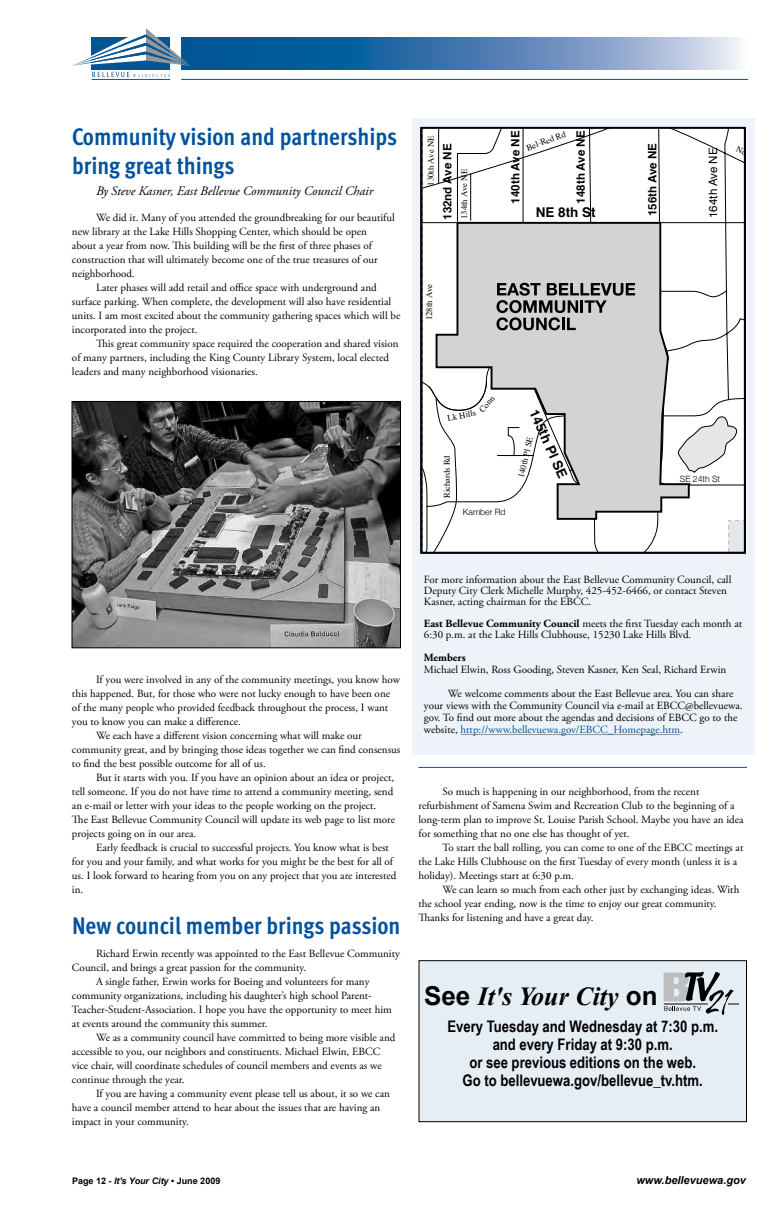
<style>
.page{position:relative;width:783px;height:1206px;background:#fff}
.page>*{position:absolute;margin:0;border:0;box-sizing:border-box;transform-origin:0 0}
.t1{font:italic 700 26px "Times New Roman";color:#000}
.t2{font:700 24px/28.8px "Meta Cond";color:#00539f}
.t3{font:700 16px/18px "Arial Narrow";color:#000;text-align:center}
.t4{font:700 13.5px "Helvetica";color:#000}
.t5{font:italic 13px "Adobe Garamond Pro";color:#000}
.t6{font:700 11.6px "Helvetica";color:#000}
.t7{font:11.6px "Helvetica";color:#000}
.t8{font:11px/14px "Adobe Garamond Pro";color:#000}
.t9{font:italic 700 11px "Arial";color:#000}
.t10{font:700 11px "Adobe Garamond Pro";color:#000}
.t11{font:700 9px "Arial";color:#000}
.t12{font:8.7px "Times";color:#000}
.t13{font:300 8.7px "Helvetica Neue";color:#000}
.s1{font-weight:700}
.s2{color:#00539f}
.s3{font-family:"Arial";font-style:normal}
.s4{font-style:italic}
</style>
<div class="page">
<svg style="left:181px;top:37px;width:558px;height:32px"></svg>
<div style="left:92px;top:37px;width:78px;height:32px;background:#005596"></div>
<svg style="left:71px;top:28px;width:120px;height:38px"></svg>
<svg style="left:92px;top:72px;width:78px;height:5px"></svg>
<hr style="left:92px;top:79px;width:78px;height:1px;background:#005596">
<hr style="left:181px;top:79px;width:567px;height:1px;background:#005596">
<div style="left:418px;top:960px;width:329px;height:162px;background:#e6eef5;border:1px solid #000"></div>
<svg style="left:664px;top:972px;width:75px;height:43px"></svg>
<div style="left:412px;top:118px;width:342px;height:637px;background:#edf3f8"></div>
<hr style="left:461px;top:734px;width:219px;height:1px;background:#939598">
<hr style="left:418px;top:767px;width:329px;height:1px;background:#00539f">
<img style="left:74px;top:403px;width:325px;height:243px">
<div style="left:72px;top:401px;width:329px;height:247px;border:1px solid #000"></div>
<svg style="left:422px;top:128px;width:324px;height:425px"></svg>
<h2 class="t2" style="left:72px;top:122px;width:327px">Community vision and partnerships bring great things</h2>
<p class="t5" style="left:96px;top:183px;width:279px">By Steve Kasner, East Bellevue Community Council Chair</p>
<p class="t8" style="left:96px;top:211px;width:300px">We did it. Many of you attended the groundbreaking for our beautiful</p>
<p class="t8" style="left:72px;top:225px;width:296px">new library at the Lake Hills Shopping Center, which should be open</p>
<p class="t8" style="left:72px;top:239px;width:301px">about a year from now. This building will be the first of three phases of</p>
<p class="t8" style="left:72px;top:253px;width:307px">construction that will ultimately become one of the true treasures of our</p>
<p class="t8" style="left:72px;top:267px;width:64px">neighborhood.</p>
<p class="t8" style="left:96px;top:281px;width:282px">Later phases will add retail and office space with underground and</p>
<p class="t8" style="left:72px;top:295px;width:321px">surface parking. When complete, the development will also have residential</p>
<p class="t8" style="left:72px;top:309px;width:330px">units. I am most excited about the community gathering spaces which will be</p>
<p class="t8" style="left:72px;top:323px;width:127px">incorporated into the project.</p>
<p class="t8" style="left:96px;top:337px;width:304px">This great community space required the cooperation and shared vision</p>
<p class="t8" style="left:72px;top:351px;width:319px">of many partners, including the King County Library System, local elected</p>
<p class="t8" style="left:72px;top:365px;width:187px">leaders and many neighborhood visionaries.</p>
<p class="t12" style="left:426px;top:186px;width:51px;rotate:-90deg">130th Ave NE</p>
<p class="t6" style="left:440px;top:220px;width:78px;rotate:-90deg">132nd Ave NE</p>
<p class="t12" style="left:459px;top:219px;width:51px;rotate:-90deg">134th Ave NE</p>
<p class="t12" style="left:424px;top:320px;width:38px;rotate:-90deg">128th Ave</p>
<p class="t12" style="left:525px;top:143px;width:43px;rotate:-20deg">Bel-Red Rd</p>
<p class="t6" style="left:507px;top:204px;width:74px;rotate:-90deg">140th Ave NE</p>
<p class="t6" style="left:573px;top:204px;width:74px;rotate:-90deg">148th Ave NE</p>
<p class="t4" style="left:536px;top:203px;width:61px">NE 8th St</p>
<p class="t12" style="left:477px;top:408px;width:20px;rotate:-50deg">Conn</p>
<p class="t12" style="left:447px;top:413px;width:30px;rotate:-11deg">Lk Hills</p>
<p class="t12" style="left:441px;top:498px;width:44px;rotate:-90deg">Richards Rd</p>
<p class="t13" style="left:463px;top:506px;width:44px">Kamber Rd</p>
<p class="t4" style="left:542px;top:406px;width:75px;rotate:66deg">145th Pl SE</p>
<p class="t12" style="left:516px;top:476px;width:43px;rotate:-77deg">140th Pl SE</p>
<p class="t6" style="left:645px;top:216px;width:74px;rotate:-90deg">156th Ave NE</p>
<p class="t7" style="left:705px;top:218px;width:72px;rotate:-90deg">164th Ave NE</p>
<p class="t13" style="left:680px;top:474px;width:42px">SE 24th St</p>
<p class="t8" style="left:96px;top:673px;width:306px">If you were involved in any of the community meetings, you know how</p>
<p class="t8" style="left:72px;top:687px;width:320px">this happened. But, for those who were not lucky enough to have been one</p>
<p class="t8" style="left:72px;top:701px;width:318px">of the many people who provided feedback throughout the process, I want</p>
<p class="t8" style="left:72px;top:715px;width:170px">you to know you can make a difference.</p>
<p class="t8" style="left:96px;top:729px;width:267px">We each have a different vision concerning what will make our</p>
<p class="t8" style="left:72px;top:743px;width:330px">community great, and by bringing those ideas together we can find consensus</p>
<p class="t8" style="left:72px;top:757px;width:195px">to find the best possible outcome for all of us.</p>
<p class="t8" style="left:96px;top:771px;width:300px">But it starts with you. If you have an opinion about an idea or project,</p>
<p class="t8" style="left:72px;top:785px;width:323px">tell someone. If you do not have time to attend a community meeting, send</p>
<p class="t8" style="left:72px;top:799px;width:306px">an e-mail or letter with your ideas to the people working on the project.</p>
<p class="t8" style="left:72px;top:813px;width:325px">The East Bellevue Community Council will update its web page to list more</p>
<p class="t8" style="left:72px;top:827px;width:126px">projects going on in our area.</p>
<p class="t8" style="left:96px;top:841px;width:294px">Early feedback is crucial to successful projects. You know what is best</p>
<p class="t8" style="left:72px;top:855px;width:323px">for you and your family, and what works for you might be the best for all of</p>
<p class="t8" style="left:72px;top:869px;width:326px">us. I look forward to hearing from you on any project that you are interested</p>
<p class="t8" style="left:72px;top:883px;width:13px">in.</p>
<h2 class="t2" style="left:72px;top:911px;width:330px">New council member brings passion</h2>
<p class="t8" style="left:96px;top:947px;width:305px">Richard Erwin recently was appointed to the East Bellevue Community</p>
<p class="t8" style="left:72px;top:961px;width:236px">Council, and brings a great passion for the community.</p>
<p class="t8" style="left:96px;top:975px;width:275px">A single father, Erwin works for Boeing and volunteers for many</p>
<p class="t8" style="left:72px;top:989px;width:301px">community organizations, including his daughter’s high school Parent-</p>
<p class="t8" style="left:72px;top:1003px;width:321px">Teacher-Student-Association. I hope you have the opportunity to meet him</p>
<p class="t8" style="left:72px;top:1017px;width:197px">at events around the community this summer.</p>
<p class="t8" style="left:96px;top:1031px;width:301px">We as a community council have committed to being more visible and</p>
<p class="t8" style="left:72px;top:1045px;width:310px">accessible to you, our neighbors and constituents. Michael Elwin, EBCC</p>
<p class="t8" style="left:72px;top:1059px;width:311px">vice chair, will coordinate schedules of council members and events as we</p>
<p class="t8" style="left:72px;top:1073px;width:114px">continue through the year.</p>
<p class="t8" style="left:96px;top:1087px;width:295px">If you are having a community event please tell us about, it so we can</p>
<p class="t8" style="left:72px;top:1101px;width:310px">have a council member attend to hear about the issues that are having an</p>
<p class="t8" style="left:72px;top:1115px;width:118px">impact in your community.</p>
<p class="t8" style="left:424px;top:574px;width:309px;line-height:11px">For more information about the East Bellevue Community Council, call<br>Deputy City Clerk Michelle Murphy, 425-452-6466, or contact Steven<br>Kasner, acting chairman for the EBCC.</p>
<p class="t8" style="left:424px;top:618px;width:320px;line-height:11px"><span class="s1">East Bellevue Community Council</span> meets the first Tuesday each month at<br>6:30 p.m. at the Lake Hills Clubhouse, 15230 Lake Hills Blvd.</p>
<p class="t10" style="left:424px;top:651px;width:43px">Members</p>
<p class="t8" style="left:448px;top:657px;width:287px;line-height:24px;text-indent:-24px">Michael Elwin, Ross Gooding, Steven Kasner, Ken Seal, Richard Erwin<br>We welcome comments about the East Bellevue area. You can share</p>
<p class="t8" style="left:424px;top:699px;width:320px;line-height:12px">your views with the Community Council via e-mail at EBCC@bellevuewa. gov. To find out more about the agendas and decisions of EBCC go to the website, <span class="s2">http://www.bellevuewa.gov/EBCC_Homepage.htm</span>.</p>
<p class="t8" style="left:418px;top:785px;width:327px;text-indent:24px">So much is happening in our neighborhood, from the recent refurbishment of Samena Swim and Recreation Club to the beginning of a long-term plan to improve St. Louise Parish School. Maybe you have an idea for something that no one else has thought of yet.</p>
<p class="t8" style="left:418px;top:841px;width:326px;text-indent:24px">To start the ball rolling, you can come to one of the EBCC meetings at the Lake Hills Clubhouse on the first Tuesday of every month (unless it is a holiday). Meetings start at 6:30 p.m.</p>
<p class="t8" style="left:418px;top:883px;width:322px;text-indent:24px">We can learn so much from each other just by exchanging ideas. With the school year ending, now is the time to enjoy our great community.<br>Thanks for listening and have a great day.</p>
<h1 class="t1" style="left:424px;top:978px;width:235px"><span class="s3">See</span> It's Your City <span class="s3">on</span></h1>
<h3 class="t3" style="left:447px;top:1017px;width:272px">Every Tuesday and Wednesday at 7:30 p.m. and every Friday at 9:30 p.m.<br>or see previous editions on the web.<br>Go to bellevuewa.gov/bellevue_tv.htm.</h3>
<p class="t11" style="left:72px;top:1175px;width:150px">Page 12 - <span class="s4">It's Your City</span> • June 2009</p>
<p class="t9" style="left:636px;top:1173px;width:111px">www.bellevuewa.gov</p>
</div>
